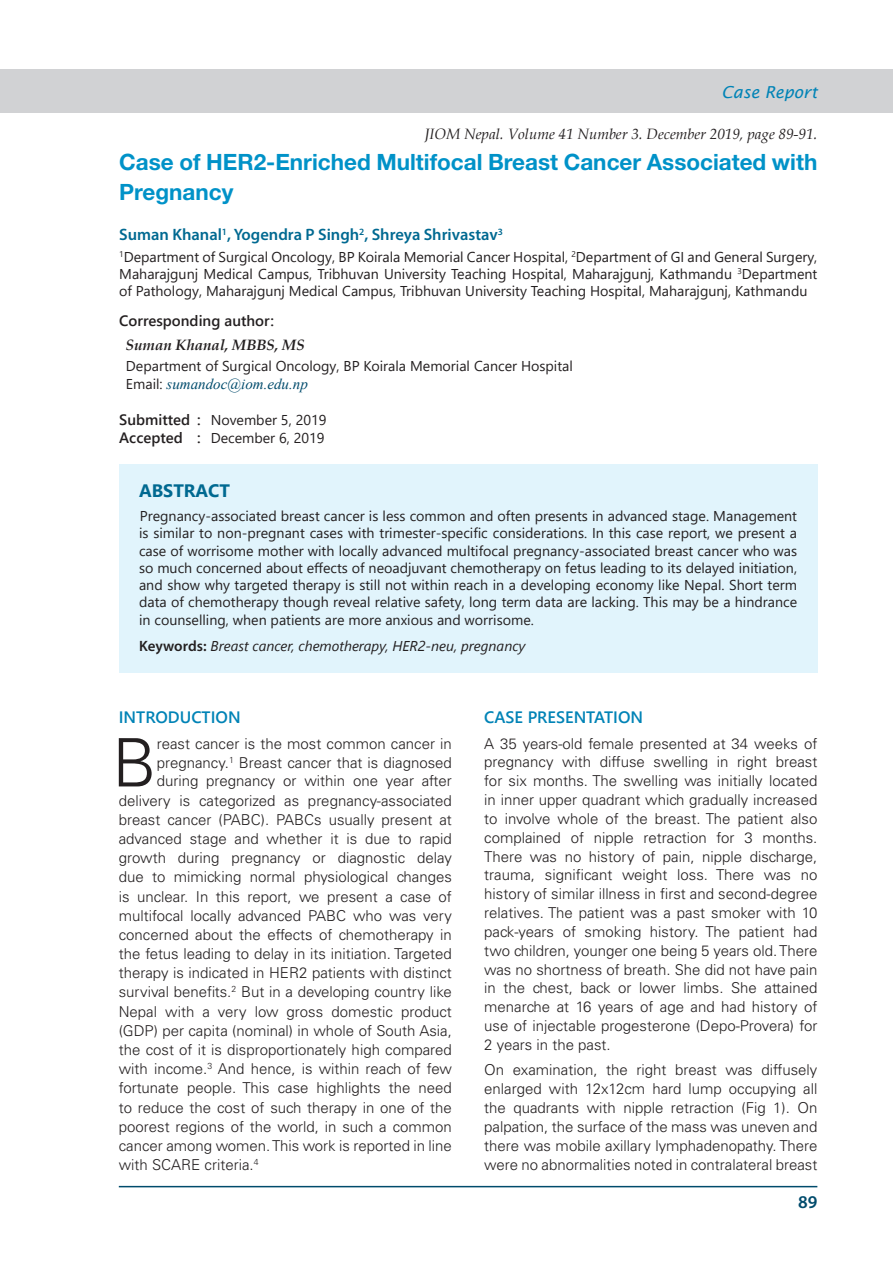
<style>
.page{position:relative;width:893px;height:1263px;background:#fff}
.page>*{position:absolute;margin:0;border:0;box-sizing:border-box;transform-origin:0 0}
.t1{font:300 66.9px "Univers LT Std";color:#231f20}
.t2{font:700 22.5px/30px "Helvetica Neue";color:#0092c8}
.t3{font:700 18px "Segoe UI";color:#006991}
.t4{font:600 18px "Myriad Pro";color:#004b6c}
.t5{font:600 16.5px "Myriad Pro";color:#006991}
.Major_headings{font:600 16.5px "Segoe UI";color:#0083b6}
.t6{font:italic 16.5px "Lucida Sans";color:#0083b6}
.t7{font:300 15px/18.8px "Univers LT Std";color:#231f20;text-align:justify}
.t8{font:italic 15px "Book Antiqua";color:#231f20}
.t9{font:italic 15px "Times New Roman";color:#004b6c}
.t10{font:600 15px "Segoe UI";color:#231f20}
.t11{font:italic 700 15px "Book Antiqua";color:#231f20}
.t12{font:14.25px/17.2px "Segoe UI";color:#231f20;text-align:justify}
.t13{font:italic 14.25px "Segoe UI";color:#231f20}
.s1{font-family:"Segoe UI";font-style:normal;font-size:14.25px;color:#231f20}
.s2{font-weight:600;font-size:15px}
.s3{font-family:"Myriad Pro";font-weight:600;font-style:normal;font-size:15px}
</style>
<div class="page">
<hr style="left:119px;top:1186px;width:698px;height:1px;background:#004b6c">
<div style="left:0;top:69px;width:893px;height:43px;background:#d1d2d4"></div>
<div style="left:119px;top:464px;width:698px;height:208px;background:#e1f4fc"></div>
<p class="t6" style="left:721px;top:83px;width:97px">Case Report</p>
<p class="t8" style="left:424px;top:123px;width:394px">JIOM Nepal. Volume 41 Number 3. December 2019, page 89-91.</p>
<p class="t2" style="left:119px;top:146px;width:700px">Case of HER2-Enriched Multifocal Breast Cancer Associated with<br>Pregnancy</p>
<p class="t5" style="left:119px;top:224px;width:385px">Suman Khanal<sup>1</sup>, Yogendra P Singh<sup>2</sup>, Shreya Shrivastav<sup>3</sup></p>
<p class="t12" style="left:119px;top:247px;width:700px"><sup>1</sup>Department of Surgical Oncology, BP Koirala Memorial Cancer Hospital, <sup>2</sup>Department of GI and General Surgery, Maharajgunj Medical Campus, Tribhuvan University Teaching Hospital, Maharajgunj, Kathmandu <sup>3</sup>Department of Pathology, Maharajgunj Medical Campus, Tribhuvan University Teaching Hospital, Maharajgunj, Kathmandu</p>
<p class="t10" style="left:119px;top:307px;width:156px">Corresponding author:</p>
<p class="t11" style="left:126px;top:334px;width:180px">Suman Khanal, MBBS, MS</p>
<p class="t12" style="left:126px;top:356px;width:448px">Department of Surgical Oncology, BP Koirala Memorial Cancer Hospital</p>
<p class="t9" style="left:126px;top:374px;width:183px"><span class="s1">Email:</span> sumandoc@iom.edu.np</p>
<p class="t12" style="left:119px;top:410px;width:209px"><span class="s2">Submitted :</span> November 5, 2019</p>
<p class="t12" style="left:119px;top:428px;width:207px"><span class="s2">Accepted :</span> December 6, 2019</p>
<p class="t3" style="left:139px;top:474px;width:93px">ABSTRACT</p>
<p class="t12" style="left:139px;top:506px;width:660px">Pregnancy-associated breast cancer is less common and often presents in advanced stage. Management is similar to non-pregnant cases with trimester-specific considerations. In this case report, we present a case of worrisome mother with locally advanced multifocal pregnancy-associated breast cancer who was so much concerned about effects of neoadjuvant chemotherapy on fetus leading to its delayed initiation, and show why targeted therapy is still not within reach in a developing economy like Nepal. Short term data of chemotherapy though reveal relative safety, long term data are lacking. This may be a hindrance in counselling, when patients are more anxious and worrisome.</p>
<p class="t13" style="left:139px;top:632px;width:388px"><span class="s3">Keywords:</span> Breast cancer, chemotherapy, HER2-neu, pregnancy</p>
<p class="Major_headings" style="left:119px;top:702px;width:123px">INTRODUCTION</p>
<p class="t1" style="left:112px;top:722px;width:46px">B</p>
<p class="t7" style="left:157px;top:734px;width:297px">reast cancer is the most common cancer in</p>
<p class="t7" style="left:157px;top:753px;width:297px">pregnancy.<sup>1</sup> Breast cancer that is diagnosed</p>
<p class="t7" style="left:157px;top:772px;width:297px">during pregnancy or within one year after</p>
<p class="t7" style="left:119px;top:791px;width:335px">delivery is categorized as pregnancy-associated</p>
<p class="t7" style="left:119px;top:810px;width:335px">breast cancer (PABC). PABCs usually present at</p>
<p class="t7" style="left:119px;top:829px;width:335px">advanced stage and whether it is due to rapid</p>
<p class="t7" style="left:119px;top:848px;width:335px">growth during pregnancy or diagnostic delay</p>
<p class="t7" style="left:119px;top:868px;width:335px">due to mimicking normal physiological changes</p>
<p class="t7" style="left:119px;top:887px;width:335px">is unclear. In this report, we present a case of</p>
<p class="t7" style="left:119px;top:906px;width:335px">multifocal locally advanced PABC who was very</p>
<p class="t7" style="left:119px;top:925px;width:335px">concerned about the effects of chemotherapy in</p>
<p class="t7" style="left:119px;top:944px;width:335px">the fetus leading to delay in its initiation. Targeted</p>
<p class="t7" style="left:119px;top:963px;width:335px">therapy is indicated in HER2 patients with distinct</p>
<p class="t7" style="left:119px;top:983px;width:335px">survival benefits.<sup>2</sup> But in a developing country like</p>
<p class="t7" style="left:119px;top:1002px;width:335px">Nepal with a very low gross domestic product</p>
<p class="t7" style="left:119px;top:1021px;width:335px">(GDP) per capita (nominal) in whole of South Asia,</p>
<p class="t7" style="left:119px;top:1040px;width:335px">the cost of it is disproportionately high compared</p>
<p class="t7" style="left:119px;top:1059px;width:335px">with income.<sup>3</sup> And hence, is within reach of few</p>
<p class="t7" style="left:119px;top:1079px;width:335px">fortunate people. This case highlights the need</p>
<p class="t7" style="left:119px;top:1098px;width:335px">to reduce the cost of such therapy in one of the</p>
<p class="t7" style="left:119px;top:1117px;width:335px">poorest regions of the world, in such a common</p>
<p class="t7" style="left:119px;top:1136px;width:335px">cancer among women. This work is reported in line</p>
<p class="t7" style="left:119px;top:1155px;width:141px">with SCARE criteria.<sup>4</sup></p>
<p class="Major_headings" style="left:484px;top:702px;width:160px">CASE PRESENTATION</p>
<p class="t7" style="left:484px;top:734px;width:335px">A 35 years-old female presented at 34 weeks of pregnancy with diffuse swelling in right breast for six months. The swelling was initially located in inner upper quadrant which gradually increased to involve whole of the breast. The patient also complained of nipple retraction for 3 months.<br>There was no history of pain, nipple discharge, trauma, significant weight loss. There was no history of similar illness in first and second-degree relatives. The patient was a past smoker with 10 pack-years of smoking history. The patient had two children, younger one being 5 years old. There was no shortness of breath. She did not have pain in the chest, back or lower limbs. She attained menarche at 16 years of age and had history of use of injectable progesterone (Depo-Provera) for 2 years in the past.</p>
<p class="t7" style="left:484px;top:1061px;width:335px">On examination, the right breast was diffusely enlarged with 12x12cm hard lump occupying all the quadrants with nipple retraction (Fig 1). On palpation, the surface of the mass was uneven and there was mobile axillary lymphadenopathy. There were no abnormalities noted in contralateral breast</p>
<p class="t4" style="left:798px;top:1190px;width:21px">89</p>
</div>
